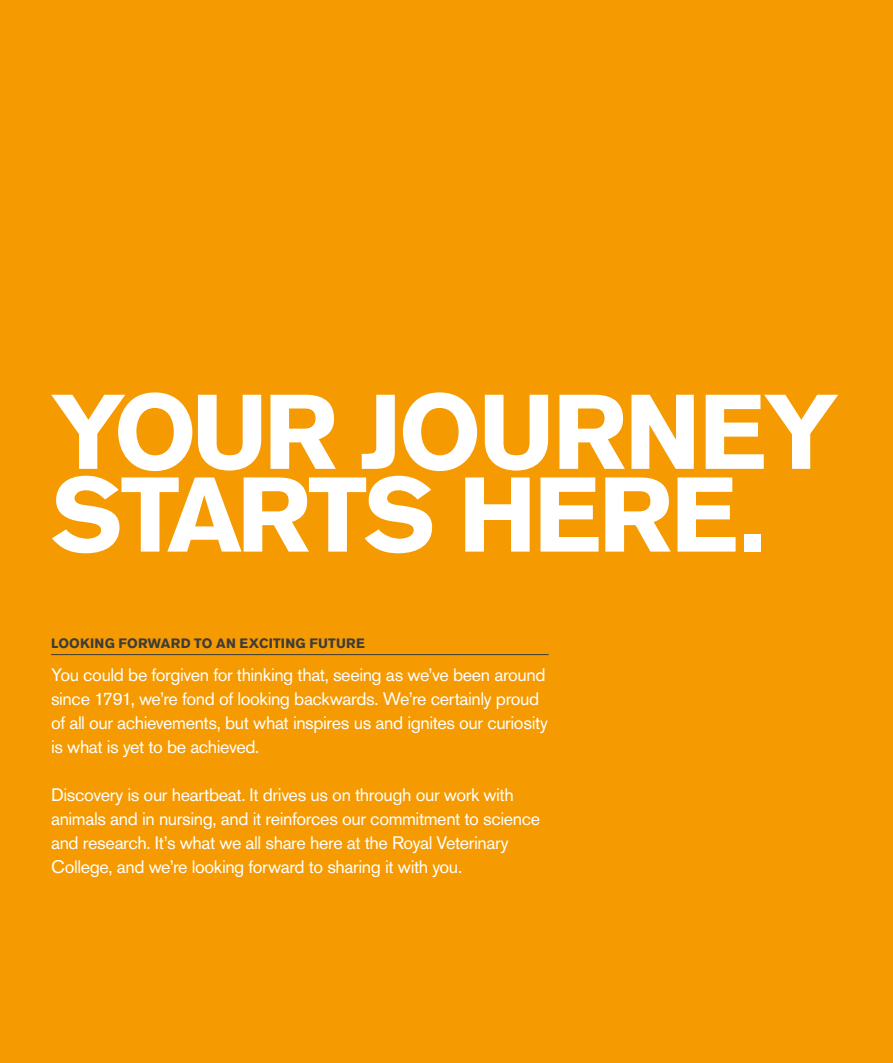
<style>
.page{position:relative;width:893px;height:1063px;background:#f59a00}
.page>*{position:absolute;margin:0;border:0;box-sizing:border-box;transform-origin:0 0}
.t1{font:700 105px "Akzidenz Grotesk Std";letter-spacing:-.03em;color:#fff}
.t2{font:18px/24px "Akzidenz Grotesk Std";letter-spacing:-.02em;color:#fff}
.t3{font:700 13.5px "Akzidenz Grotesk Std";letter-spacing:.02em;color:#3c3c3b}
</style>
<div class="page">
<hr style="left:51px;top:654px;width:498px;height:1px;background:#3c3c3b">
<h1 class="t1" style="left:51px;top:372px;width:789px">YOUR JOURNEY</h1>
<h1 class="t1" style="left:51px;top:454px;width:716px">STARTS HERE.</h1>
<p class="t3" style="left:51px;top:636px;width:315px">LOOKING FORWARD TO AN EXCITING FUTURE</p>
<p class="t2" style="left:51px;top:662px;width:499px">You could be forgiven for thinking that, seeing as we’ve been around since 1791, we’re fond of looking backwards. We’re certainly proud of all our achievements, but what inspires us and ignites our curiosity is what is yet to be achieved.</p>
<p class="t2" style="left:51px;top:782px;width:491px">Discovery is our heartbeat. It drives us on through our work with animals and in nursing, and it reinforces our commitment to science and research. It’s what we all share here at the Royal Veterinary College, and we’re looking forward to sharing it with you.</p>
</div>
